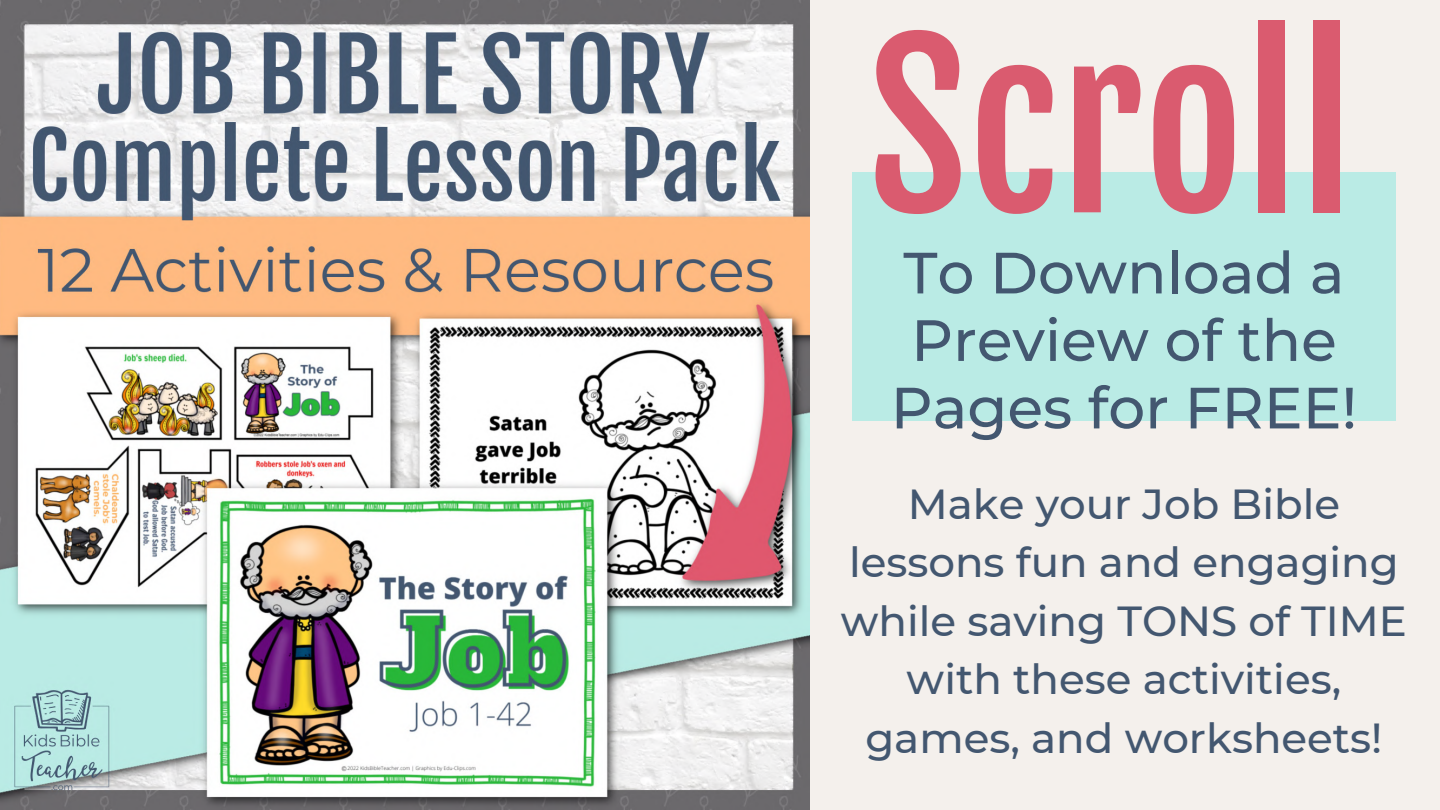
<style>
.page{position:relative;width:1440px;height:810px;background:#f4f0ec}
.page>*{position:absolute;margin:0;border:0;box-sizing:border-box;transform-origin:0 0}
.t1{font:216.8px "Fjalla One";color:#da5b6f}
.t2{font:500 58.1px/67.5px "Montserrat";color:#435770;text-align:center}
.t3{font:500 41.9px/58.5px "Montserrat";color:#435770;text-align:center}
</style>
<div class="page">
<img style="left:0;top:0;width:810px;height:810px">
<div style="left:852px;top:173px;width:544px;height:248px;background:#baebe5"></div>
<h1 class="t1" style="left:867px;top:-6px;width:488px">Scroll</h1>
<h2 class="t2" style="left:891px;top:239px;width:468px">To Download a<br>Preview of the<br>Pages for FREE!</h2>
<p class="t3" style="left:841px;top:475px;width:568px">Make your Job Bible lessons fun and engaging while saving TONS of TIME with these activities, games, and worksheets!</p>
</div>
